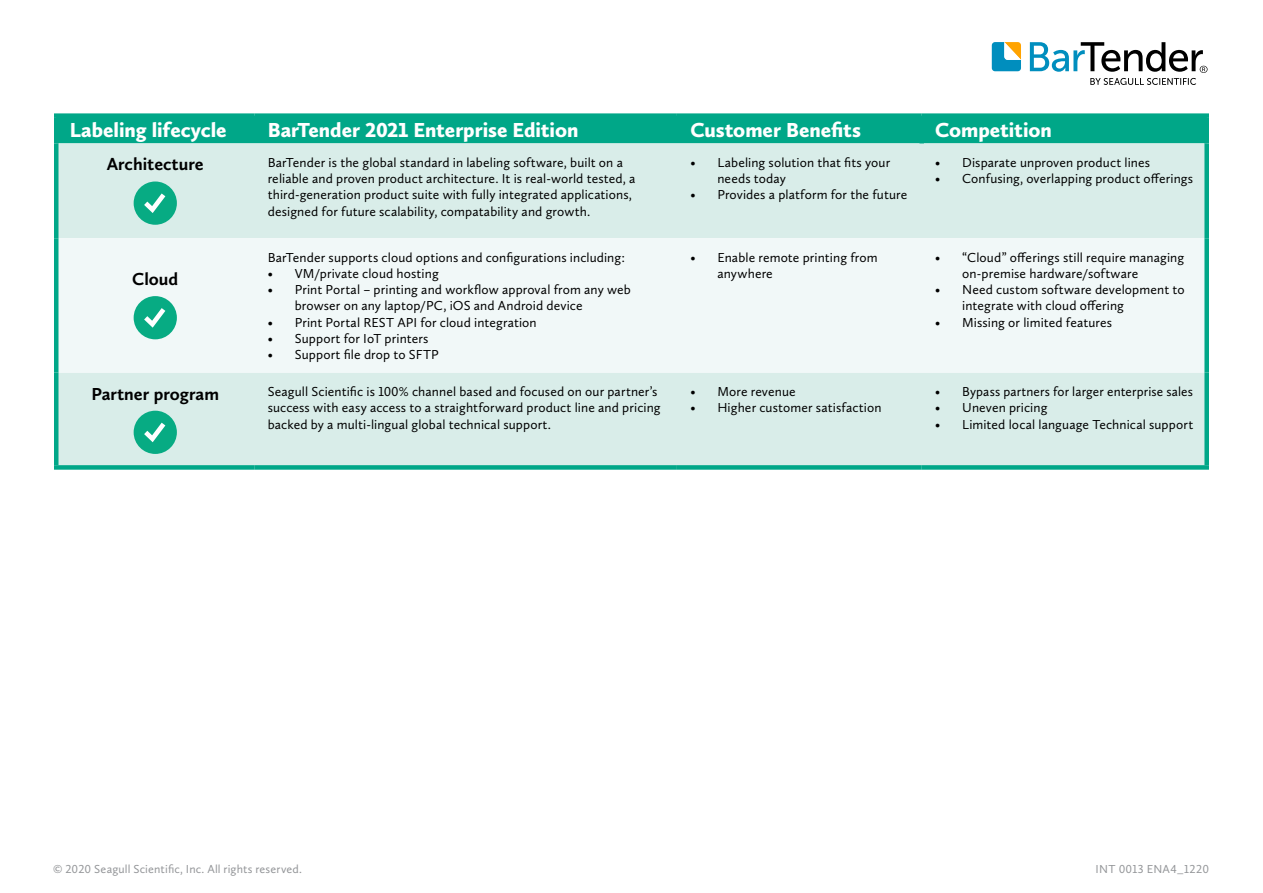
<style>
.page{position:relative;width:1263px;height:893px;background:#fff}
.page>*{position:absolute;margin:0;border:0;box-sizing:border-box;transform-origin:0 0}
.t1{font:900 21px "Calluna Sans";letter-spacing:-.005em;color:#fff}
.t2{font:700 18px "Calluna Sans";color:#000}
.t3{font:13.5px/16.2px "Calluna Sans";letter-spacing:.01em;color:#000}
.t4{font:12px "Calluna Sans";letter-spacing:.015em;color:#939598}
</style>
<div class="page">
<div style="left:58px;top:118px;width:1146px;height:25px;background:#00a788"></div>
<div style="left:58px;top:143px;width:1146px;height:322px;background:#d9ede9"></div>
<div style="left:58px;top:238px;width:1146px;height:135px;background:#f1f8f8"></div>
<hr style="left:54px;top:143px;width:4px;height:95px;background:#00a788">
<hr style="left:54px;top:373px;width:4px;height:92px;background:#00a788">
<div style="left:54px;top:465px;width:200px;height:5px;background:#00a788"></div>
<div style="left:254px;top:465px;width:423px;height:5px;background:#00a788"></div>
<div style="left:54px;top:113px;width:200px;height:5px;background:#00a788"></div>
<hr style="left:54px;top:118px;width:4px;height:25px;background:#00a788">
<div style="left:254px;top:113px;width:423px;height:5px;background:#00a788"></div>
<div style="left:677px;top:113px;width:245px;height:5px;background:#00a788"></div>
<div style="left:922px;top:113px;width:287px;height:5px;background:#00a788"></div>
<div style="left:919px;top:118px;width:5px;height:25px;background:#00a788"></div>
<div style="left:1204px;top:118px;width:5px;height:25px;background:#00a788"></div>
<div style="left:1204px;top:143px;width:5px;height:95px;background:#00a788"></div>
<div style="left:1204px;top:373px;width:5px;height:92px;background:#00a788"></div>
<div style="left:677px;top:465px;width:245px;height:5px;background:#00a788"></div>
<div style="left:922px;top:465px;width:287px;height:5px;background:#00a788"></div>
<hr style="left:54px;top:238px;width:4px;height:135px;background:#00a788">
<div style="left:1204px;top:238px;width:5px;height:135px;background:#00a788"></div>
<div style="left:134px;top:182px;width:43px;height:43px;background:#07ab83;border-radius:50%"></div>
<svg style="left:144px;top:193px;width:21px;height:20px"></svg>
<div style="left:134px;top:296px;width:43px;height:43px;background:#07ab83;border-radius:50%"></div>
<svg style="left:144px;top:308px;width:21px;height:20px"></svg>
<div style="left:134px;top:411px;width:43px;height:43px;background:#07ab83;border-radius:50%"></div>
<svg style="left:144px;top:423px;width:21px;height:19px"></svg>
<svg style="left:992px;top:42px;width:29px;height:29px"></svg>
<svg style="left:1030px;top:42px;width:177px;height:43px"></svg>
<h1 class="t1" style="left:70px;top:117px;width:158px">Labeling lifecycle</h1>
<h1 class="t1" style="left:268px;top:117px;width:312px">BarTender 2021 Enterprise Edition</h1>
<h1 class="t1" style="left:690px;top:117px;width:172px">Customer Benefits</h1>
<h1 class="t1" style="left:935px;top:117px;width:118px">Competition</h1>
<h2 class="t2" style="left:107px;top:153px;width:98px">Architecture</h2>
<p class="t3" style="left:268px;top:154px;width:369px">BarTender is the global standard in labeling software, built on a reliable and proven product architecture. It is real-world tested, a third-generation product suite with fully integrated applications, designed for future scalability, compatability and growth.</p>
<p class="t3" style="left:717px;top:154px;width:174px;text-indent:-27px">• Labeling solution that fits your needs today</p>
<p class="t3" style="left:935px;top:154px;width:217px">• Disparate unproven product lines</p>
<p class="t3" style="left:935px;top:170px;width:259px">• Confusing, overlapping product offerings</p>
<p class="t3" style="left:690px;top:187px;width:218px">• Provides a platform for the future</p>
<h2 class="t2" style="left:132px;top:268px;width:48px">Cloud</h2>
<p class="t3" style="left:268px;top:249px;width:359px">BarTender supports cloud options and configurations including:</p>
<p class="t3" style="left:268px;top:265px;width:172px">• VM/private cloud hosting</p>
<p class="t3" style="left:295px;top:281px;width:338px;text-indent:-27px">• Print Portal – printing and workflow approval from any web browser on any laptop/PC, iOS and Android device</p>
<p class="t3" style="left:268px;top:314px;width:270px">• Print Portal REST API for cloud integration</p>
<p class="t3" style="left:268px;top:330px;width:162px">• Support for IoT printers</p>
<p class="t3" style="left:268px;top:346px;width:173px">• Support file drop to SFTP</p>
<p class="t3" style="left:717px;top:249px;width:162px;text-indent:-27px">• Enable remote printing from anywhere</p>
<p class="t3" style="left:962px;top:249px;width:224px;text-indent:-27px">• “Cloud” offerings still require managing on-premise hardware/software</p>
<p class="t3" style="left:962px;top:281px;width:224px;text-indent:-27px">• Need custom software development to integrate with cloud offering</p>
<p class="t3" style="left:935px;top:314px;width:178px">• Missing or limited features</p>
<h2 class="t2" style="left:91px;top:382px;width:129px">Partner program</h2>
<p class="t3" style="left:268px;top:383px;width:394px">Seagull Scientific is 100% channel based and focused on our partner’s success with easy access to a straightforward product line and pricing backed by a multi-lingual global technical support.</p>
<p class="t3" style="left:690px;top:383px;width:107px">• More revenue</p>
<p class="t3" style="left:690px;top:400px;width:193px">• Higher customer satisfaction</p>
<p class="t3" style="left:935px;top:383px;width:259px">• Bypass partners for larger enterprise sales</p>
<p class="t3" style="left:935px;top:400px;width:114px">• Uneven pricing</p>
<p class="t3" style="left:935px;top:416px;width:259px">• Limited local language Technical support</p>
<p class="t4" style="left:53px;top:862px;width:250px">© 2020 Seagull Scientific, Inc. All rights reserved.</p>
<p class="t4" style="left:1095px;top:862px;width:115px">INT 0013 ENA4_1220</p>
</div>
